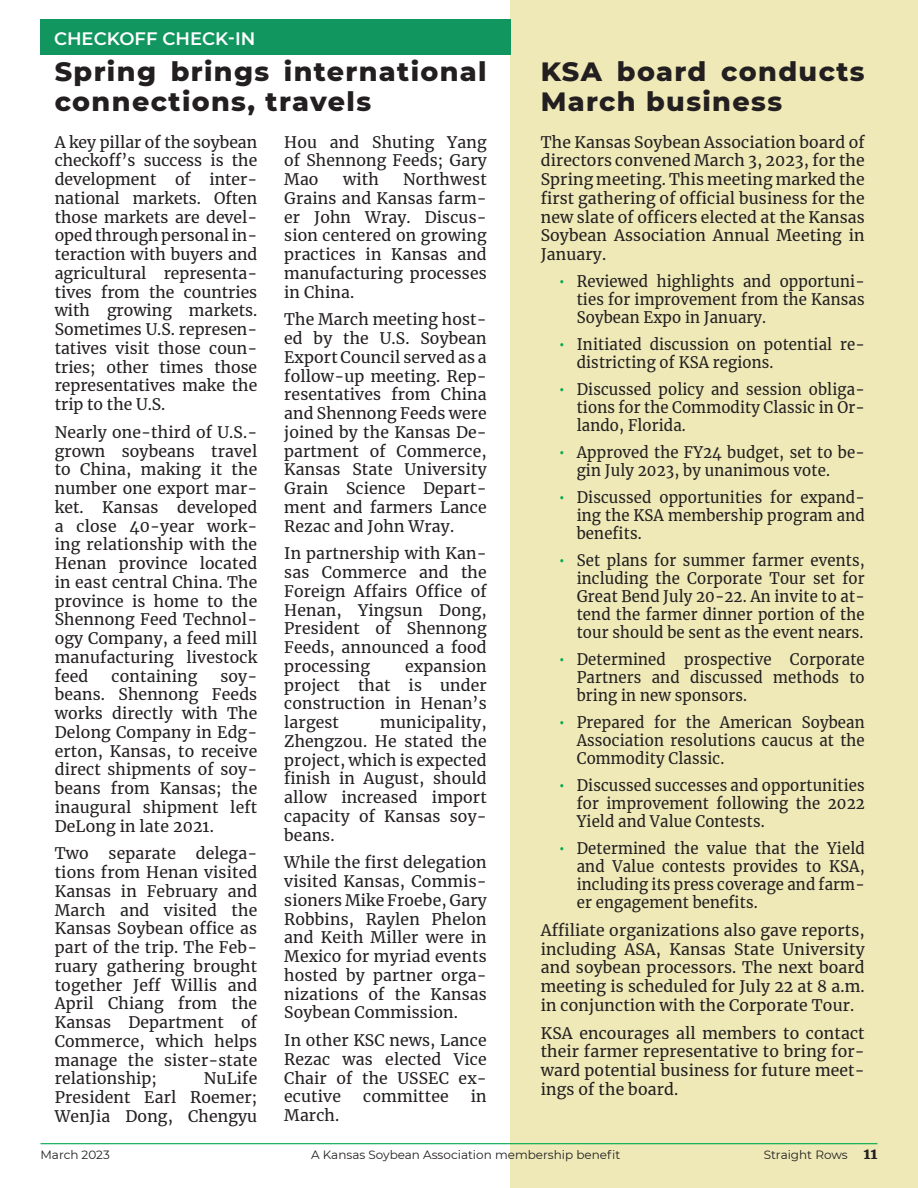
<style>
.page{position:relative;width:918px;height:1188px;background:#fff}
.page>*{position:absolute;margin:0;border:0;box-sizing:border-box;transform-origin:0 0}
.Headline{font:800 27px/30px "Montserrat";letter-spacing:.05em;color:#231f20}
.Section_Heading{font:600 18px "Montserrat";color:#fff}
.t1{font:15.75px/18.8px "Merriweather";letter-spacing:.01em;color:#231f20;text-align:justify}
.t2{font:15.75px/18px "Merriweather";letter-spacing:.01em;color:#231f20;text-align:justify;scale:.95 1}
.t3{font:12px "Montserrat";color:#231f20}
.s1{color:#00a94e}
.s2{font-family:"Merriweather";font-weight:900;font-size:15px}
</style>
<div class="page">
<div style="left:511px;top:0;width:407px;height:1188px;background:#eee9b7"></div>
<div style="left:40px;top:19px;width:471px;height:36px;background:#129660"></div>
<hr style="left:40px;top:1143px;width:838px;height:1px;background:#00a94e">
<p class="Section_Heading" style="left:54px;top:26px;width:203px">CHECKOFF CHECK-IN</p>
<p class="Headline" style="left:55px;top:55px;width:433px">Spring brings international connections, travels</p>
<p class="t1" style="left:55px;top:132px;width:204px">A key pillar of the soybean checkoff’s success is the development of inter&shy;national markets. Often those markets are devel&shy;oped through personal in&shy;teraction with buyers and agricultural representa&shy;tives from the countries with growing markets.<br>Sometimes U.S. represen&shy;tatives visit those coun&shy;tries; other times those representatives make the trip to the U.S.</p>
<p class="t1" style="left:55px;top:422px;width:204px">Nearly one-third of U.S.- grown soybeans travel to China, making it the number one export mar&shy;ket. Kansas developed a close 40-year work&shy;ing relationship with the Henan province located in east central China. The province is home to the Shennong Feed Technol&shy;ogy Company, a feed mill manufacturing livestock feed</p>
<p class="t1" style="left:284px;top:132px;width:204px">Hou and Shuting Yang of Shennong Feeds; Gary Mao</p>
<p class="t1" style="left:284px;top:170px;width:204px;text-indent:119px">Northwest Grains and Kansas farm&shy;er John Wray. Discus&shy;sion centered on growing practices in Kansas and manufacturing processes in China.</p>
<p class="t1" style="left:284px;top:310px;width:204px">The March meeting host&shy;ed by the U.S. Soybean Export Council served as a follow-up meeting. Rep&shy;resentatives from China and Shennong Feeds were joined by the Kansas De&shy;partment of Commerce, Kansas State University Grain Science Depart&shy;ment and farmers Lance Rezac and John Wray.</p>
<p class="t1" style="left:284px;top:544px;width:204px">In partnership with Kan&shy;sas Commerce and the Foreign Affairs Office of Henan, Yingsun Dong, President of Shennong Feeds, announced a food processing</p>
<p class="t1" style="left:343px;top:170px;width:37px">with</p>
<p class="t1" style="left:284px;top:656px;width:204px;text-indent:121px">expansion project that is under construction in Henan’s largest</p>
<p class="t1" style="left:112px;top:666px;width:87px">containing</p>
<p class="t1" style="left:55px;top:666px;width:204px;text-indent:166px">soy&shy;beans. Shennong Feeds works directly with The Delong Company in Edg&shy;erton, Kansas, to receive direct shipments of soy&shy;beans from Kansas; the inaugural shipment left DeLong in late 2021.</p>
<p class="t1" style="left:55px;top:844px;width:36px">Two</p>
<p class="t1" style="left:109px;top:844px;width:69px">separate</p>
<p class="t1" style="left:284px;top:713px;width:204px;text-indent:96px">municipality, Zhengzou. He stated the project, which is expected finish in August, should allow increased import capacity of Kansas soy&shy;beans.</p>
<p class="t1" style="left:284px;top:853px;width:204px">While the first delegation visited Kansas, Commis&shy;sioners Mike Froebe, Gary Robbins, Raylen Phelon and Keith Miller were in Mexico for myriad events hosted by partner orga&shy;nizations of the Kansas Soybean Commission.</p>
<p class="t1" style="left:284px;top:1031px;width:204px">In other KSC news, Lance Rezac was elected Vice Chair of the USSEC ex&shy;ecutive</p>
<p class="t1" style="left:55px;top:844px;width:204px;text-indent:141px">delega&shy;tions from Henan visited Kansas in February and March and visited the Kansas Soybean office as part of the trip. The Feb&shy;ruary gathering brought together Jeff Willis and April Chiang from the Kansas Department of Commerce, which helps manage the sister-state relationship;</p>
<p class="t1" style="left:55px;top:1069px;width:204px;text-indent:149px">NuLife President Earl Roemer; WenJia Dong, Chengyu</p>
<p class="t1" style="left:363px;top:1087px;width:87px">committee</p>
<p class="t1" style="left:471px;top:1087px;width:17px">in</p>
<p class="t1" style="left:284px;top:1106px;width:57px">March.</p>
<p class="Headline" style="left:541px;top:55px;width:326px">KSA board conducts<br>March business</p>
<p class="t1" style="left:541px;top:132px;width:326px">The Kansas Soybean Association board of directors convened March 3, 2023, for the Spring meeting. This meeting marked the first gathering of official business for the new slate of officers elected at the Kansas Soybean Association Annual Meeting in January.</p>
<p class="t2" style="left:577px;top:272px;width:305px;text-indent:-18px"><span class="s1">•</span> Reviewed highlights and opportuni&shy;ties for improvement from the Kansas Soybean Expo in January.</p>
<p class="t2" style="left:577px;top:335px;width:305px;text-indent:-18px"><span class="s1">•</span> Initiated discussion on potential re&shy;districting of KSA regions.</p>
<p class="t2" style="left:577px;top:380px;width:305px;text-indent:-18px"><span class="s1">•</span> Discussed policy and session obliga&shy;tions for the Commodity Classic in Or&shy;lando, Florida.</p>
<p class="t2" style="left:577px;top:443px;width:305px;text-indent:-18px"><span class="s1">•</span> Approved the FY24 budget, set to be&shy;gin July 2023, by unanimous vote.</p>
<p class="t2" style="left:577px;top:488px;width:305px;text-indent:-18px"><span class="s1">•</span> Discussed opportunities for expand&shy;ing the KSA membership program and benefits.</p>
<p class="t2" style="left:577px;top:551px;width:305px;text-indent:-18px"><span class="s1">•</span> Set plans for summer farmer events, including the Corporate Tour set for Great Bend July 20-22. An invite to at&shy;tend the farmer dinner portion of the tour should be sent as the event nears.</p>
<p class="t2" style="left:577px;top:650px;width:305px;text-indent:-18px"><span class="s1">•</span> Determined prospective Corporate Partners and discussed methods to bring in new sponsors.</p>
<p class="t2" style="left:577px;top:713px;width:305px;text-indent:-18px"><span class="s1">•</span> Prepared for the American Soybean Association resolutions caucus at the Commodity Classic.</p>
<p class="t2" style="left:577px;top:776px;width:305px;text-indent:-18px"><span class="s1">•</span> Discussed successes and opportunities for improvement following the 2022<br>Yield and Value Contests.</p>
<p class="t2" style="left:577px;top:839px;width:305px;text-indent:-18px"><span class="s1">•</span> Determined the value that the Yield and Value contests provides to KSA, including its press coverage and farm&shy;er engagement benefits.</p>
<p class="t1" style="left:541px;top:920px;width:326px">Affiliate organizations also gave reports, including ASA, Kansas State University and soybean processors. The next board meeting is scheduled for July 22 at 8 a.m. in conjunction with the Corporate Tour.</p>
<p class="t1" style="left:541px;top:1023px;width:326px">KSA encourages all members to contact their farmer representative to bring for&shy;ward potential business for future meet&shy;ings of the board.</p>
<p class="t3" style="left:40px;top:1147px;width:71px">March 2023</p>
<p class="t3" style="left:311px;top:1147px;width:311px">A Kansas Soybean Association membership benefit</p>
<p class="t3" style="left:764px;top:1147px;width:115px">Straight Rows <span class="s2">11</span></p>
</div>
